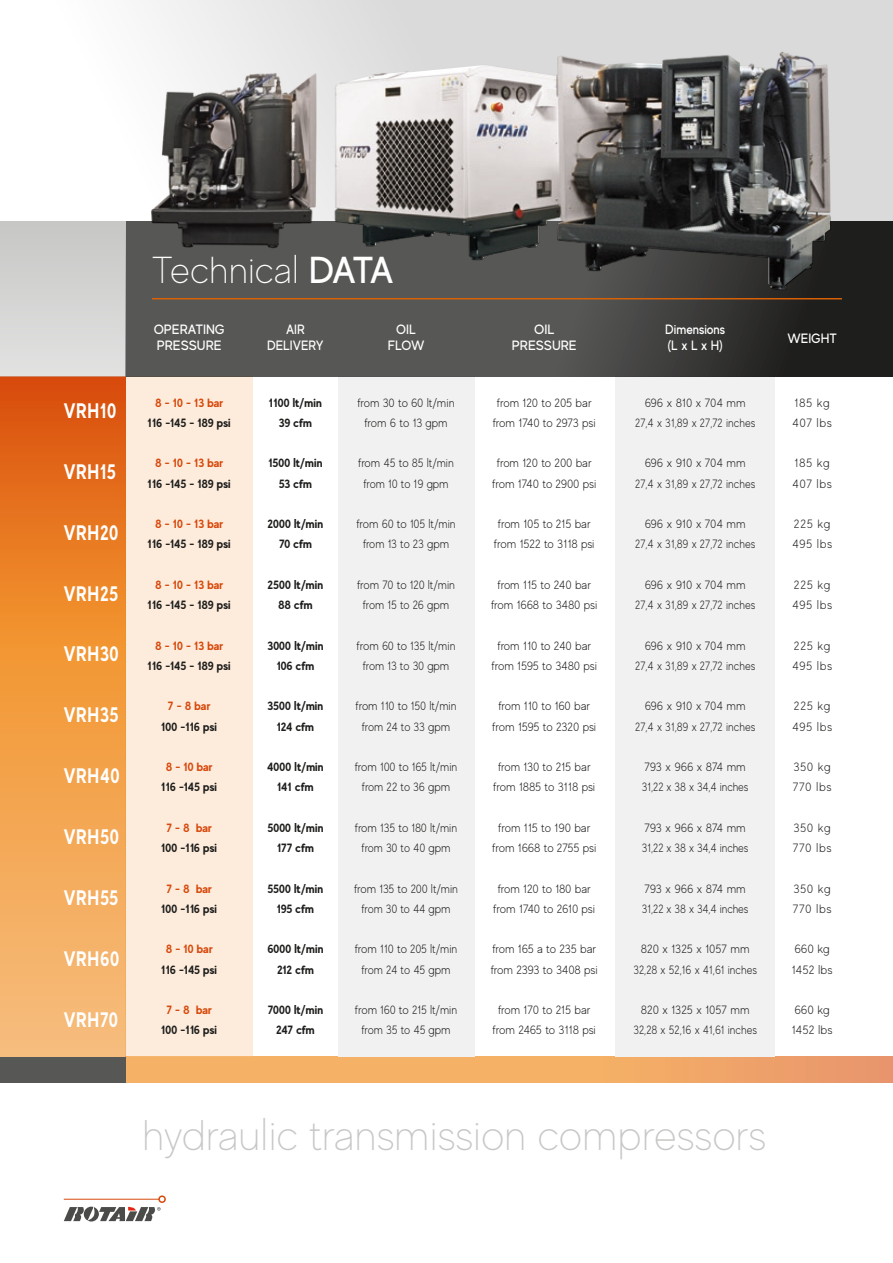
<style>
.page{position:relative;width:893px;height:1263px;background:#fff}
.page>*{position:absolute;margin:0;border:0;box-sizing:border-box;transform-origin:0 0}
.t1{font:100 42.75px "MADE Evolve Sans";letter-spacing:-.03em;color:#c7c7c6}
.t2{font:100 37.5px "MADE Evolve Sans";letter-spacing:-.025em;color:#fff}
.t3{font:700 21px "MADE Evolve Sans";letter-spacing:.04em;color:#fff;scale:.85 1}
.t4{font:500 13.5px/16.2px "MADE Evolve Sans";color:#fff;text-align:center}
.t5{font:500 13.5px/16.2px "MADE Evolve Sans";color:#fff;scale:.94 1}
.t6{font:500 13.5px/16.2px "MADE Evolve Sans";color:#fff;text-align:center;scale:.95 1}
.t7{font:300 12px/20.2px "MADE Evolve Sans";letter-spacing:-.01em;color:#1d1d1b;text-align:center;scale:.96 1}
.t8{font:300 12px/20.2px "MADE Evolve Sans";letter-spacing:-.01em;color:#1d1d1b;text-align:center}
.t9{font:700 12px/20.2px "MADE Evolve Sans";letter-spacing:-.02em;color:#1d1d1b;text-align:center}
.t10{font:300 12px/20.2px "MADE Evolve Sans";letter-spacing:.04em;color:#1d1d1b}
.t11{font:700 12px "MADE Evolve Sans";color:#d7490c}
.t12{font:700 12px "MADE Evolve Sans";letter-spacing:-.04em;color:#1d1d1b}
.s1{font-weight:500}
</style>
<div class="page">
<hr style="left:64px;top:1199px;width:95px;height:1px;background:#d7490c">
<div style="left:158px;top:1195px;width:8px;height:8px;border:2px solid #d7490c;border-radius:50%"></div>
<div style="left:125px;top:1057px;width:768px;height:25px;background:linear-gradient(to right,#f8b864,#ed9f6a)"></div>
<div style="left:0;top:1057px;width:125px;height:25px;background:#575756"></div>
<div style="left:615px;top:376px;width:160px;height:681px;background:#f1f1f1"></div>
<div style="left:338px;top:376px;width:136px;height:681px;background:#f1f1f1"></div>
<div style="left:125px;top:376px;width:128px;height:681px;background:#fdecdc"></div>
<svg style="left:0;top:376px;width:125px;height:681px;background:#ee9341"></svg>
<svg style="left:125px;top:221px;width:768px;height:155px;background:#484746"></svg>
<hr style="left:152px;top:298px;width:690px;height:1px;background:#da6006">
<div style="left:0;top:221px;width:125px;height:155px;background:linear-gradient(to right,#d4d4d4,#d4d4d4)"></div>
<div style="left:0;top:0;width:893px;height:221px;background:linear-gradient(to right,#f9f9f9,#cfcfcf)"></div>
<img style="left:333px;top:50px;width:499px;height:242px">
<img style="left:150px;top:71px;width:168px;height:178px">
<svg style="left:64px;top:1206px;width:97px;height:15px"></svg>
<h3 class="t3" style="left:64px;top:397px;width:64px">VRH10</h3>
<h3 class="t3" style="left:64px;top:458px;width:63px">VRH15</h3>
<h3 class="t3" style="left:64px;top:519px;width:66px">VRH20</h3>
<h3 class="t3" style="left:64px;top:580px;width:66px">VRH25</h3>
<h3 class="t3" style="left:64px;top:641px;width:67px">VRH30</h3>
<h3 class="t3" style="left:64px;top:702px;width:66px">VRH35</h3>
<h3 class="t3" style="left:64px;top:763px;width:68px">VRH40</h3>
<h3 class="t3" style="left:64px;top:823px;width:67px">VRH50</h3>
<h3 class="t3" style="left:64px;top:884px;width:66px">VRH55</h3>
<h3 class="t3" style="left:64px;top:945px;width:67px">VRH60</h3>
<h3 class="t3" style="left:64px;top:1006px;width:66px">VRH70</h3>
<h2 class="t2" style="left:152px;top:248px;width:243px">Technical <span class="s1">DATA</span></h2>
<p class="t4" style="left:154px;top:321px;width:73px;text-align:left">OPERATING<br>PRESSURE</p>
<p class="t11" style="left:155px;top:395px;width:70px">8 - 10 - 13 bar</p>
<p class="t12" style="left:148px;top:415px;width:85px">116 -145 - 189 psi</p>
<p class="t11" style="left:155px;top:455px;width:70px">8 - 10 - 13 bar</p>
<p class="t12" style="left:148px;top:476px;width:85px">116 -145 - 189 psi</p>
<p class="t11" style="left:155px;top:516px;width:70px">8 - 10 - 13 bar</p>
<p class="t12" style="left:148px;top:536px;width:85px">116 -145 - 189 psi</p>
<p class="t11" style="left:155px;top:577px;width:70px">8 - 10 - 13 bar</p>
<p class="t12" style="left:148px;top:597px;width:85px">116 -145 - 189 psi</p>
<p class="t11" style="left:155px;top:638px;width:70px">8 - 10 - 13 bar</p>
<p class="t12" style="left:148px;top:658px;width:85px">116 -145 - 189 psi</p>
<p class="t11" style="left:168px;top:698px;width:44px">7 - 8 bar</p>
<p class="t9" style="left:161px;top:716px;width:57px">100 -116 psi</p>
<p class="t11" style="left:166px;top:759px;width:49px">8 - 10 bar</p>
<p class="t9" style="left:161px;top:777px;width:57px">116 -145 psi</p>
<p class="t11" style="left:166px;top:820px;width:47px">7 - 8 bar</p>
<p class="t9" style="left:161px;top:837px;width:57px">100 -116 psi</p>
<p class="t11" style="left:166px;top:881px;width:47px">7 - 8 bar</p>
<p class="t9" style="left:161px;top:898px;width:57px">100 -116 psi</p>
<p class="t11" style="left:166px;top:941px;width:49px">8 - 10 bar</p>
<p class="t9" style="left:161px;top:959px;width:57px">116 -145 psi</p>
<p class="t11" style="left:166px;top:1002px;width:47px">7 - 8 bar</p>
<p class="t9" style="left:161px;top:1020px;width:57px">100 -116 psi</p>
<p class="t6" style="left:267px;top:321px;width:61px">AIR<br>DELIVERY</p>
<p class="t9" style="left:269px;top:392px;width:55px">1100 lt/min<br>39 cfm</p>
<p class="t9" style="left:268px;top:453px;width:56px">1500 lt/min<br>53 cfm</p>
<p class="t9" style="left:268px;top:513px;width:57px">2000 lt/min<br>70 cfm</p>
<p class="t9" style="left:268px;top:574px;width:57px">2500 lt/min<br>88 cfm</p>
<p class="t9" style="left:267px;top:635px;width:58px">3000 lt/min<br>106 cfm</p>
<p class="t9" style="left:268px;top:696px;width:58px">3500 lt/min<br>124 cfm</p>
<p class="t9" style="left:267px;top:756px;width:58px">4000 lt/min<br>141 cfm</p>
<p class="t9" style="left:267px;top:817px;width:58px">5000 lt/min<br>177 cfm</p>
<p class="t9" style="left:268px;top:878px;width:57px">5500 lt/min<br>195 cfm</p>
<p class="t9" style="left:267px;top:939px;width:58px">6000 lt/min<br>212 cfm</p>
<p class="t9" style="left:268px;top:999px;width:57px">7000 lt/min<br>247 cfm</p>
<p class="t4" style="left:388px;top:321px;width:38px">OIL<br>FLOW</p>
<p class="t7" style="left:357px;top:392px;width:103px">from 30 to 60 lt/min from 6 to 13 gpm</p>
<p class="t7" style="left:358px;top:453px;width:101px">from 45 to 85 lt/min from 10 to 19 gpm</p>
<p class="t7" style="left:356px;top:514px;width:105px">from 60 to 105 lt/min from 13 to 23 gpm</p>
<p class="t7" style="left:357px;top:574px;width:104px">from 70 to 120 lt/min from 15 to 26 gpm</p>
<p class="t7" style="left:357px;top:635px;width:105px">from 60 to 135 lt/min from 13 to 30 gpm</p>
<p class="t7" style="left:356px;top:696px;width:107px">from 110 to 150 lt/min from 24 to 33 gpm</p>
<p class="t7" style="left:355px;top:757px;width:108px">from 100 to 165 lt/min from 22 to 36 gpm</p>
<p class="t7" style="left:355px;top:817px;width:108px">from 135 to 180 lt/min from 30 to 40 gpm</p>
<p class="t7" style="left:354px;top:878px;width:110px">from 135 to 200 lt/min from 30 to 44 gpm</p>
<p class="t7" style="left:355px;top:939px;width:109px">from 110 to 205 lt/min from 24 to 45 gpm</p>
<p class="t7" style="left:355px;top:1000px;width:108px">from 160 to 215 lt/min from 35 to 45 gpm</p>
<p class="t4" style="left:512px;top:321px;width:66px">OIL<br>PRESSURE</p>
<p class="t7" style="left:493px;top:392px;width:109px">from 120 to 205 bar from 1740 to 2973 psi</p>
<p class="t7" style="left:492px;top:453px;width:110px">from 120 to 200 bar from 1740 to 2900 psi</p>
<p class="t7" style="left:494px;top:514px;width:106px">from 105 to 215 bar from 1522 to 3118 psi</p>
<p class="t7" style="left:491px;top:574px;width:112px">from 115 to 240 bar from 1668 to 3480 psi</p>
<p class="t7" style="left:491px;top:635px;width:111px">from 110 to 240 bar from 1595 to 3480 psi</p>
<p class="t7" style="left:492px;top:696px;width:110px">from 110 to 160 bar from 1595 to 2320 psi</p>
<p class="t7" style="left:493px;top:757px;width:108px">from 130 to 215 bar from 1885 to 3118 psi</p>
<p class="t7" style="left:492px;top:817px;width:110px">from 115 to 190 bar from 1668 to 2755 psi</p>
<p class="t7" style="left:493px;top:878px;width:108px">from 120 to 180 bar from 1740 to 2610 psi</p>
<p class="t7" style="left:491px;top:939px;width:113px;text-align:left">from 165 a to 235 bar from 2393 to 3408 psi</p>
<p class="t7" style="left:493px;top:1000px;width:109px">from 170 to 215 bar from 2465 to 3118 psi</p>
<p class="t5" style="left:665px;top:321px;width:65px">Dimensions (L x L x H)</p>
<p class="t8" style="left:635px;top:392px;width:122px">696 x 810 x 704 mm<br>27,4 x 31,89 x 27,72 inches</p>
<p class="t8" style="left:635px;top:453px;width:122px">696 x 910 x 704 mm<br>27,4 x 31,89 x 27,72 inches</p>
<p class="t8" style="left:635px;top:514px;width:122px">696 x 910 x 704 mm<br>27,4 x 31,89 x 27,72 inches</p>
<p class="t8" style="left:635px;top:574px;width:122px">696 x 910 x 704 mm<br>27,4 x 31,89 x 27,72 inches</p>
<p class="t8" style="left:635px;top:635px;width:122px">696 x 910 x 704 mm<br>27,4 x 31,89 x 27,72 inches</p>
<p class="t8" style="left:635px;top:696px;width:122px">696 x 910 x 704 mm<br>27,4 x 31,89 x 27,72 inches</p>
<p class="t8" style="left:642px;top:757px;width:108px;text-align:left">793 x 966 x 874 mm<br>31,22 x 38 x 34,4 inches</p>
<p class="t8" style="left:642px;top:817px;width:108px;text-align:left">793 x 966 x 874 mm<br>31,22 x 38 x 34,4 inches</p>
<p class="t8" style="left:642px;top:878px;width:108px;text-align:left">793 x 966 x 874 mm<br>31,22 x 38 x 34,4 inches</p>
<p class="t8" style="left:633px;top:939px;width:125px">820 x 1325 x 1057 mm<br>32,28 x 52,16 x 41,61 inches</p>
<p class="t8" style="left:633px;top:1000px;width:125px">820 x 1325 x 1057 mm<br>32,28 x 52,16 x 41,61 inches</p>
<p class="t4" style="left:787px;top:329px;width:51px">WEIGHT</p>
<p class="t10" style="left:792px;top:392px;width:41px">185 kg<br>407 lbs</p>
<p class="t10" style="left:792px;top:453px;width:41px">185 kg<br>407 lbs</p>
<p class="t10" style="left:792px;top:514px;width:42px">225 kg<br>495 lbs</p>
<p class="t10" style="left:792px;top:574px;width:42px">225 kg<br>495 lbs</p>
<p class="t10" style="left:792px;top:635px;width:42px">225 kg<br>495 lbs</p>
<p class="t10" style="left:792px;top:696px;width:42px">225 kg<br>495 lbs</p>
<p class="t10" style="left:793px;top:756px;width:41px">350 kg<br>770 lbs</p>
<p class="t10" style="left:793px;top:817px;width:41px">350 kg<br>770 lbs</p>
<p class="t10" style="left:793px;top:878px;width:41px">350 kg<br>770 lbs</p>
<p class="t8" style="left:792px;top:939px;width:42px;text-align:left">660 kg<br>1452 lbs</p>
<p class="t8" style="left:792px;top:999px;width:42px;text-align:left">660 kg<br>1452 lbs</p>
<h1 class="t1" style="left:142px;top:1110px;width:627px">hydraulic transmission compressors</h1>
</div>
